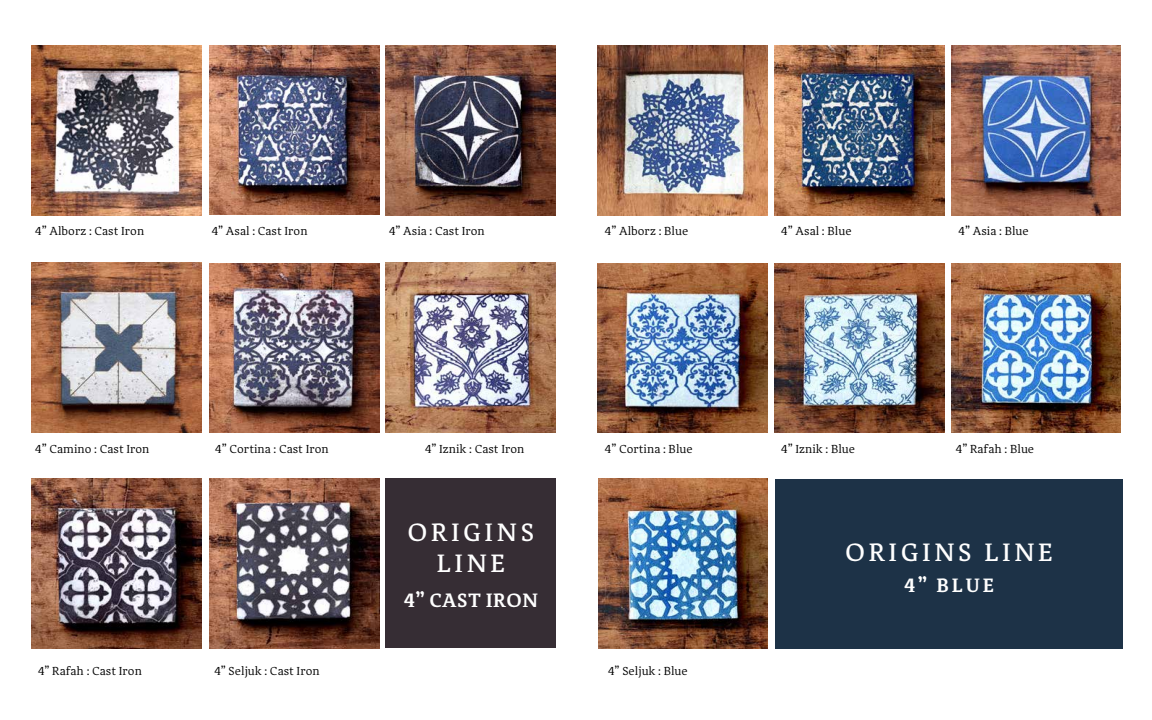
<style>
.page{position:relative;width:1152px;height:720px;background:#fff}
.page>*{position:absolute;margin:0;border:0;box-sizing:border-box;transform-origin:0 0}
.t1{font:500 26px/31.2px "Adagio Serif";letter-spacing:.135em;color:#fff;text-align:center}
.t2{font:600 20px "Adagio Serif";letter-spacing:.02em;color:#fff}
.t3{font:12px "Adagio Serif";color:#000}
</style>
<div class="page">
<div style="left:776px;top:479px;width:347px;height:169px;background:#1d3247"></div>
<div style="left:386px;top:479px;width:170px;height:169px;background:#362d34"></div>
<img style="left:32px;top:45px;width:170px;height:170px">
<img style="left:209px;top:45px;width:170px;height:170px">
<img style="left:385px;top:263px;width:170px;height:170px">
<img style="left:386px;top:45px;width:169px;height:170px">
<img style="left:32px;top:479px;width:170px;height:169px">
<img style="left:209px;top:479px;width:170px;height:169px">
<img style="left:210px;top:263px;width:170px;height:170px">
<img style="left:598px;top:45px;width:169px;height:170px">
<img style="left:774px;top:45px;width:170px;height:170px">
<img style="left:774px;top:263px;width:170px;height:170px">
<img style="left:951px;top:45px;width:170px;height:170px">
<img style="left:951px;top:263px;width:170px;height:170px">
<img style="left:599px;top:479px;width:169px;height:169px">
<img style="left:598px;top:263px;width:169px;height:170px">
<img style="left:32px;top:263px;width:170px;height:170px">
<p class="t3" style="left:35px;top:223px;width:111px">4” Alborz : Cast Iron</p>
<p class="t3" style="left:211px;top:223px;width:98px">4” Asal : Cast Iron</p>
<p class="t3" style="left:389px;top:223px;width:98px">4” Asia : Cast Iron</p>
<p class="t3" style="left:605px;top:223px;width:85px">4” Alborz : Blue</p>
<p class="t3" style="left:781px;top:223px;width:72px">4” Asal : Blue</p>
<p class="t3" style="left:958px;top:223px;width:72px">4” Asia : Blue</p>
<p class="t3" style="left:35px;top:442px;width:116px">4” Camino : Cast Iron</p>
<p class="t3" style="left:215px;top:442px;width:115px">4” Cortina : Cast Iron</p>
<p class="t3" style="left:425px;top:442px;width:101px">4” Iznik : Cast Iron</p>
<p class="t3" style="left:38px;top:664px;width:106px">4” Rafah : Cast Iron</p>
<p class="t3" style="left:214px;top:664px;width:107px">4” Seljuk : Cast Iron</p>
<h1 class="t1" style="left:408px;top:517px;width:128px">ORIGINS<br>LINE</h1>
<h2 class="t2" style="left:403px;top:588px;width:136px">4” CAST IRON</h2>
<p class="t3" style="left:605px;top:442px;width:90px">4” Cortina : Blue</p>
<p class="t3" style="left:781px;top:442px;width:76px">4” Iznik : Blue</p>
<p class="t3" style="left:956px;top:442px;width:80px">4” Rafah : Blue</p>
<p class="t3" style="left:608px;top:664px;width:82px">4” Seljuk : Blue</p>
<h1 class="t1" style="left:845px;top:537px;width:209px">ORIGINS LINE</h1>
<h2 class="t2" style="left:904px;top:572px;width:92px">4” BLUE</h2>
</div>
